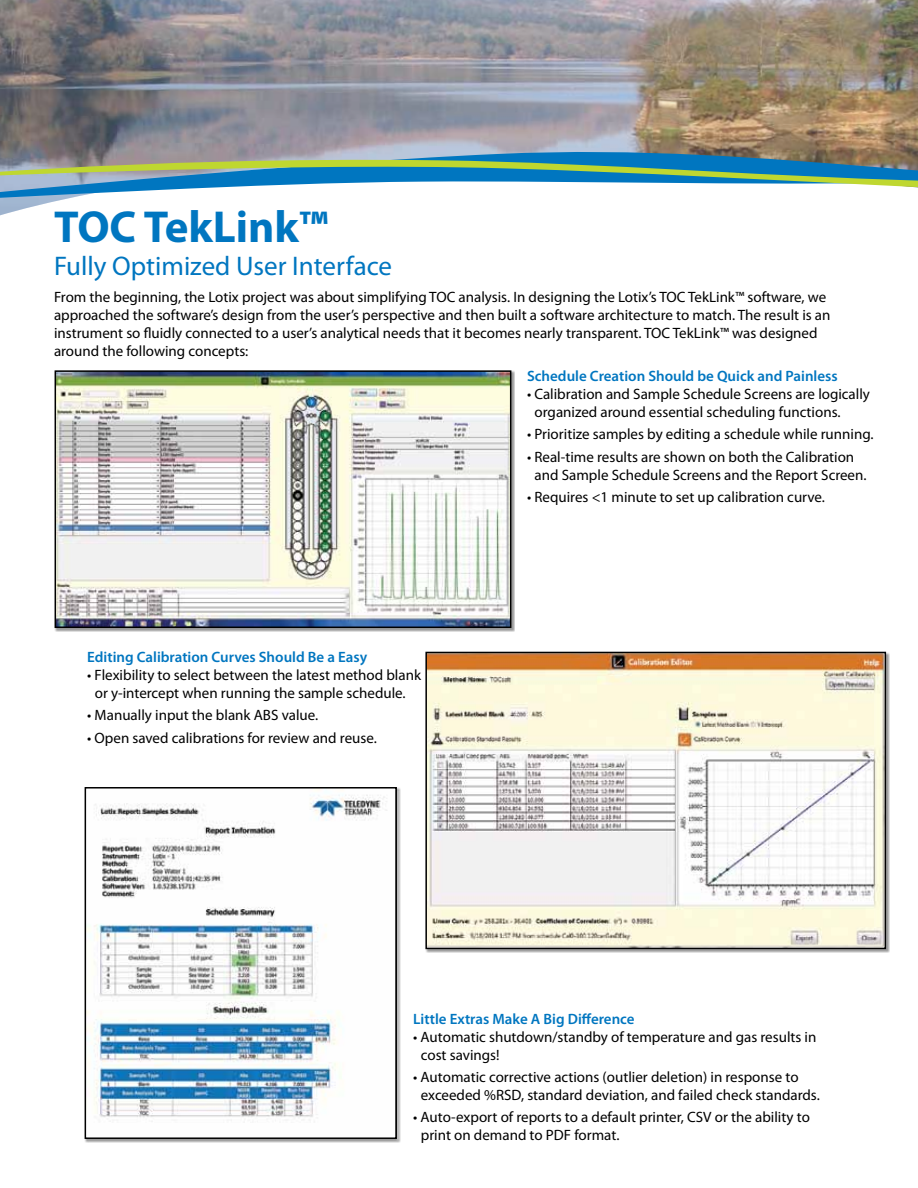
<style>
.page{position:relative;width:918px;height:1188px;background:#fff}
.page>*{position:absolute;margin:0;border:0;box-sizing:border-box;transform-origin:0 0}
.t1{font:700 45px "Myriad Pro";color:#0076c0}
.t2{font:27px "Myriad Pro";color:#0076c0}
.t3{font:15px/18px "Myriad Pro";color:#000}
.t4{font:600 15px "Myriad Pro";color:#0076c0}
</style>
<div class="page">
<img style="left:0;top:0;width:918px;height:215px">
<svg style="left:0;top:92px;width:918px;height:112px;background:#a09997"></svg>
<svg style="left:0;top:136px;width:918px;height:61px"></svg>
<div style="left:55px;top:370px;width:460px;height:262px;background:#000;opacity:.4"></div>
<img style="left:58px;top:373px;width:450px;height:252px">
<div style="left:55px;top:370px;width:456px;height:258px;border:2px solid #000"></div>
<div style="left:426px;top:652px;width:464px;height:301px;background:#000;opacity:.4"></div>
<img style="left:428px;top:655px;width:455px;height:291px">
<div style="left:425px;top:652px;width:461px;height:297px;border:2px solid #000"></div>
<div style="left:85px;top:787px;width:316px;height:356px;background:#000;opacity:.4"></div>
<img style="left:88px;top:790px;width:306px;height:346px">
<div style="left:85px;top:787px;width:312px;height:352px;border:2px solid #000"></div>
<svg style="left:300px;top:212px;width:28px;height:3px"></svg>
<h1 class="t1" style="left:54px;top:198px;width:276px">TOC TekLink™</h1>
<h2 class="t2" style="left:54px;top:249px;width:340px">Fully Optimized User Interface</h2>
<p class="t3" style="left:54px;top:288px;width:778px">From the beginning, the Lotix project was about simplifying TOC analysis. In designing the Lotix’s TOC TekLink™ software, we approached the software’s design from the user’s perspective and then built a software architecture to match. The result is an instrument so fluidly connected to a user’s analytical needs that it becomes nearly transparent. TOC TekLink™ was designed around the following concepts:</p>
<p class="t4" style="left:87px;top:647px;width:282px">Editing Calibration Curves Should Be a Easy</p>
<p class="t3" style="left:87px;top:666px;width:335px;text-align:center">• Flexibility to select between the latest method blank or y-intercept when running the sample schedule.</p>
<p class="t3" style="left:87px;top:706px;width:233px">• Manually input the blank ABS value.</p>
<p class="t3" style="left:87px;top:728px;width:291px">• Open saved calibrations for review and reuse.</p>
<p class="t4" style="left:527px;top:366px;width:312px">Schedule Creation Should be Quick and Painless</p>
<p class="t3" style="left:535px;top:385px;width:337px;text-indent:-8px">• Calibration and Sample Schedule Screens are logically organized around essential scheduling functions.</p>
<p class="t3" style="left:527px;top:425px;width:348px">• Prioritize samples by editing a schedule while running.</p>
<p class="t3" style="left:535px;top:447px;width:334px;text-indent:-8px">• Real-time results are shown on both the Calibration and Sample Schedule Screens and the Report Screen.</p>
<p class="t3" style="left:527px;top:488px;width:300px">• Requires &lt;1 minute to set up calibration curve.</p>
<p class="t4" style="left:413px;top:1009px;width:223px">Little Extras Make A Big Difference</p>
<p class="t3" style="left:421px;top:1028px;width:397px;text-indent:-8px">• Automatic shutdown/standby of temperature and gas results in cost savings!</p>
<p class="t3" style="left:421px;top:1068px;width:401px;text-indent:-8px">• Automatic corrective actions (outlier deletion) in response to exceeded %RSD, standard deviation, and failed check standards.</p>
<p class="t3" style="left:421px;top:1108px;width:391px;text-indent:-8px">• Auto-export of reports to a default printer, CSV or the ability to print on demand to PDF format.</p>
</div>
